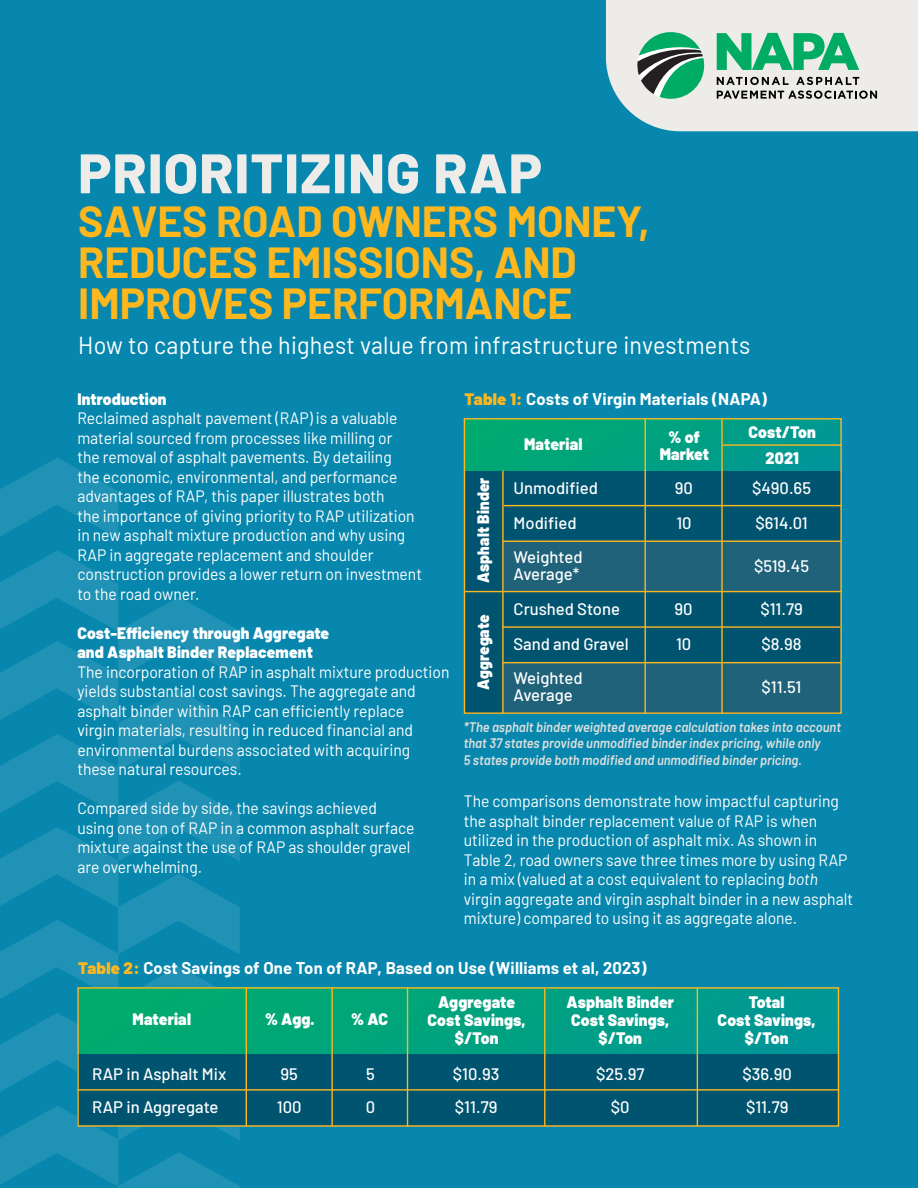
<style>
.page{position:relative;width:918px;height:1188px;background:#0787ae}
.page>*{position:absolute;margin:0;border:0;box-sizing:border-box;transform-origin:0 0}
.t1{font:800 55.65px "Barlow";letter-spacing:.02em;color:#edece9}
.t2{font:700 42.45px/41px "Barlow";color:#ffb71e}
.t3{font:24.6px "Barlow";letter-spacing:.01em;color:#fff;scale:.95 1}
.t4{font:500 16.65px/34.7px "Barlow";color:#fff}
.t5{font:900 16.65px/18px "Barlow";letter-spacing:.01em;color:#fff;text-align:center;scale:.95 1}
.t6{font:700 16.65px/34.2px "Barlow";letter-spacing:.01em;color:#fff}
.t7{font:900 16.65px "Barlow";letter-spacing:.01em;color:#fff;scale:.93 1}
.t8{font:16.5px/19.5px "Barlow";color:#fff;scale:.95 1}
.t9{font:900 16.5px/19.5px "Barlow";letter-spacing:.01em;color:#fff;scale:.95 1}
.t10{font:italic 600 13.8px/16.6px "Barlow";color:#dedfdc;scale:.93 1}
.s1{font-weight:900;color:#ffb71e}
.s2{font-style:italic}
.s3{font-weight:900}
</style>
<div class="page">
<svg style="left:0;top:458px;width:118px;height:80px"></svg>
<svg style="left:0;top:551px;width:240px;height:637px"></svg>
<div style="left:464px;top:471px;width:377px;height:243px;background:#005470"></div>
<div style="left:503px;top:541px;width:338px;height:51px;background:#1f627a"></div>
<div style="left:503px;top:663px;width:338px;height:50px;background:#1f627a"></div>
<div style="left:464px;top:418px;width:378px;height:53px;background:linear-gradient(to right,#01ac6d,#019795)"></div>
<div style="left:464px;top:418px;width:378px;height:296px;border:1px solid #ffb71e"></div>
<hr style="left:504px;top:505px;width:338px;height:1px;background:#ffb71e">
<hr style="left:502px;top:471px;width:2px;height:243px;background:#ffb71e">
<hr style="left:503px;top:541px;width:338px;height:1px;background:#ffb71e">
<hr style="left:502px;top:626px;width:338px;height:2px;background:#ffb71e">
<hr style="left:503px;top:662px;width:338px;height:1px;background:#ffb71e">
<hr style="left:464px;top:591px;width:378px;height:1px;background:#ffb71e">
<hr style="left:645px;top:418px;width:1px;height:296px;background:#ffb71e">
<hr style="left:721px;top:418px;width:2px;height:296px;background:#ffb71e">
<hr style="left:723px;top:444px;width:119px;height:2px;background:#ffb71e">
<div style="left:80px;top:987px;width:759px;height:67px;background:linear-gradient(to right,#00ad6a,#019795)"></div>
<div style="left:77px;top:1054px;width:762px;height:71px;background:#005470"></div>
<hr style="left:77px;top:1089px;width:762px;height:2px;background:#ffb71e">
<hr style="left:407px;top:987px;width:1px;height:140px;background:#ffb71e">
<hr style="left:246px;top:987px;width:1px;height:140px;background:#ffb71e">
<hr style="left:331px;top:987px;width:2px;height:140px;background:#ffb71e">
<hr style="left:544px;top:989px;width:1px;height:138px;background:#ffb71e">
<hr style="left:697px;top:988px;width:1px;height:138px;background:#ffb71e">
<div style="left:77px;top:987px;width:762px;height:140px;border:1px solid #ffb71e"></div>
<svg style="left:606px;top:0;width:312px;height:131px;background:#bed7cc"></svg>
<h1 class="t1" style="left:78px;top:132px;width:465px">PRIORITIZING RAP</h1>
<h2 class="t2" style="left:78px;top:198px;width:573px">SAVES ROAD OWNERS MONEY,<br>REDUCES EMISSIONS, AND<br>IMPROVES PERFORMANCE</h2>
<h3 class="t3" style="left:78px;top:328px;width:709px">How to capture the highest value from infrastructure investments</h3>
<p class="t9" style="left:77px;top:388px;width:95px">Introduction</p>
<p class="t8" style="left:77px;top:407px;width:364px">Reclaimed asphalt pavement (RAP) is a valuable material sourced from processes like milling or<br>the removal of asphalt pavements. By detailing<br>the economic, environmental, and performance advantages of RAP, this paper illustrates both<br>the importance of giving priority to RAP utilization in new asphalt mixture production and why using RAP in aggregate replacement and shoulder construction provides a lower return on investment to the road owner.</p>
<p class="t9" style="left:77px;top:622px;width:267px">Cost-Efficiency through Aggregate and Asphalt Binder Replacement</p>
<p class="t8" style="left:77px;top:661px;width:393px">The incorporation of RAP in asphalt mixture production yields substantial cost savings. The aggregate and asphalt binder within RAP can efficiently replace<br>virgin materials, resulting in reduced financial and environmental burdens associated with acquiring these natural resources.</p>
<p class="t8" style="left:77px;top:797px;width:356px">Compared side by side, the savings achieved using one ton of RAP in a common asphalt surface mixture against the use of RAP as shoulder gravel are overwhelming.</p>
<p class="t6" style="left:465px;top:380px;width:304px"><span class="s1">Table 1:</span> Costs of Virgin Materials (NAPA)</p>
<p class="t5" style="left:524px;top:434px;width:63px">Material</p>
<p class="t5" style="left:660px;top:428px;width:53px;line-height:16.6px">% of<br>Market</p>
<p class="t5" style="left:748px;top:417px;width:73px;line-height:26.4px">Cost/Ton<br>2021</p>
<p class="t7" style="left:471px;top:583px;width:115px;rotate:-90deg">Asphalt Binder</p>
<p class="t7" style="left:471px;top:690px;width:83px;rotate:-90deg">Aggregate</p>
<p class="t4" style="left:675px;top:469px;width:20px">90<br>10</p>
<p class="t4" style="left:752px;top:469px;width:60px">$490.65 $614.01</p>
<p class="t4" style="left:754px;top:547px;width:57px">$519.45</p>
<p class="t4" style="left:514px;top:469px;width:86px">Unmodified<br>Modified<br>Weighted</p>
<p class="t4" style="left:514px;top:555px;width:67px">Average*</p>
<p class="t4" style="left:675px;top:590px;width:20px">90<br>10</p>
<p class="t4" style="left:760px;top:590px;width:44px">$11.79 $8.98</p>
<p class="t4" style="left:762px;top:668px;width:41px">$11.51</p>
<p class="t10" style="left:464px;top:717px;width:407px">*The asphalt binder weighted average calculation takes into account that 37 states provide unmodified binder index pricing, while only<br>5 states provide both modified and unmodified binder pricing.</p>
<p class="t4" style="left:514px;top:590px;width:117px">Crushed Stone<br>Sand and Gravel<br>Weighted</p>
<p class="t4" style="left:514px;top:676px;width:61px">Average</p>
<p class="t8" style="left:464px;top:790px;width:411px">The comparisons demonstrate how impactful capturing the asphalt binder replacement value of RAP is when utilized in the production of asphalt mix. As shown in Table 2, road owners save three times more by using RAP in a mix (valued at a cost equivalent to replacing <span class="s2">both </span>virgin aggregate and virgin asphalt binder in a new asphalt mixture) compared to using it as aggregate alone.</p>
<p class="t6" style="left:438px;top:949px;width:210px;text-indent:-360px"><span class="s1">Table 2:</span> Cost Savings of One Ton of RAP, Based on Use (Williams et al, 2023)<br><span class="s3">Aggregate</span></p>
<p class="t5" style="left:428px;top:1010px;width:105px">Cost Savings, $/Ton</p>
<p class="t5" style="left:566px;top:992px;width:115px">Asphalt Binder<br>Cost Savings, $/Ton</p>
<p class="t5" style="left:718px;top:992px;width:105px">Total<br>Cost Savings, $/Ton</p>
<p class="t5" style="left:133px;top:1009px;width:63px">Material</p>
<p class="t5" style="left:265px;top:1009px;width:54px">% Agg.</p>
<p class="t5" style="left:351px;top:1009px;width:40px">% AC</p>
<p class="t4" style="left:92px;top:1056px;width:136px;line-height:33.3px">RAP in Asphalt Mix<br>RAP in Aggregate</p>
<p class="t4" style="left:277px;top:1056px;width:26px;line-height:33.3px">95<br>100</p>
<p class="t4" style="left:453px;top:1056px;width:48px;line-height:33.3px">$10.93 $11.79</p>
<p class="t4" style="left:366px;top:1056px;width:11px;line-height:33.3px">5<br>0</p>
<p class="t4" style="left:596px;top:1056px;width:50px;line-height:33.3px;text-align:center">$25.97 $0</p>
<p class="t4" style="left:743px;top:1056px;width:51px;line-height:33.3px">$36.90 $11.79</p>
</div>
